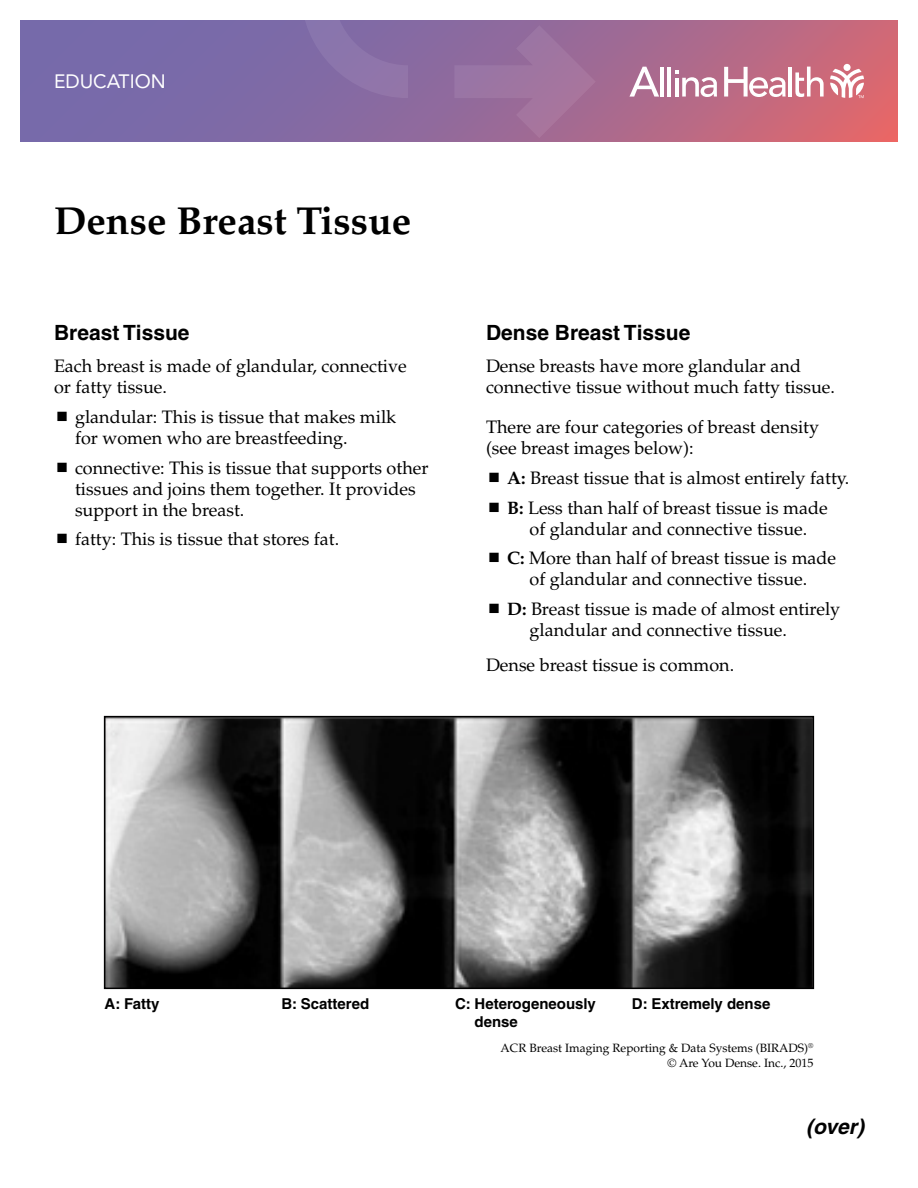
<style>
.page{position:relative;width:918px;height:1188px;background:#fff}
.page>*{position:absolute;margin:0;border:0;box-sizing:border-box;transform-origin:0 0}
.t1{font:700 39px "Palatino";color:#000}
.t2{font:700 21px "Helvetica";color:#000}
.t3{font:italic 700 21px "Helvetica";color:#000}
.t4{font:19.2px "Avenir LT Std";color:#fff}
.t5{font:18px/21px "Palatino";color:#000}
.t6{font:700 15px/18px "Helvetica";color:#000}
.t7{font:12px/15px "Palatino";color:#000;text-align:right}
.s1{font-weight:700}
</style>
<div class="page">
<img style="left:107px;top:719px;width:704px;height:267px">
<div style="left:104px;top:716px;width:710px;height:273px;border:2px solid #000"></div>
<svg style="left:20px;top:20px;width:878px;height:122px;background:#986997"></svg>
<svg style="left:830px;top:69px;width:34px;height:29px"></svg>
<div style="left:844px;top:64px;width:7px;height:7px;background:#fff;border-radius:50%"></div>
<hr style="left:660px;top:67px;width:4px;height:30px;background:#fff">
<hr style="left:667px;top:67px;width:4px;height:30px;background:#fff">
<hr style="left:789px;top:67px;width:3px;height:30px;background:#fff">
<svg style="left:795px;top:67px;width:29px;height:30px"></svg>
<svg style="left:675px;top:71px;width:42px;height:26px"></svg>
<svg style="left:629px;top:67px;width:30px;height:30px"></svg>
<svg style="left:724px;top:67px;width:62px;height:30px"></svg>
<svg style="left:454px;top:25px;width:142px;height:113px;background:#9b6e9c"></svg>
<svg style="left:301px;top:20px;width:127px;height:78px;background:#876ea6"></svg>
<p class="t4" style="left:54px;top:70px;width:113px">EDUCATION</p>
<h1 class="t1" style="left:54px;top:198px;width:359px">Dense Breast Tissue</h1>
<p class="t2" style="left:54px;top:320px;width:137px">Breast Tissue</p>
<p class="t5" style="left:54px;top:356px;width:354px">Each breast is made of glandular, connective or fatty tissue.</p>
<p class="t5" style="left:75px;top:407px;width:323px">glandular: This is tissue that makes milk for women who are breastfeeding.</p>
<p class="t5" style="left:75px;top:457px;width:355px">connective: This is tissue that supports other tissues and joins them together. It provides support in the breast.</p>
<p class="t5" style="left:75px;top:529px;width:266px">fatty: This is tissue that stores fat.</p>
<p class="t2" style="left:486px;top:320px;width:206px">Dense Breast Tissue</p>
<p class="t5" style="left:486px;top:356px;width:351px">Dense breasts have more glandular and connective tissue without much fatty tissue.</p>
<p class="t5" style="left:486px;top:417px;width:335px">There are four categories of breast density (see breast images below):</p>
<p class="t5" style="left:507px;top:463px;width:344px;line-height:29.7px"><span class="s1">A:</span> Breast tissue that is almost entirely fatty.<br><span class="s1">B:</span> Less than half of breast tissue is made</p>
<p class="t5" style="left:507px;top:514px;width:331px;line-height:29.7px;text-align:center">of glandular and connective tissue.<br><span class="s1">C:</span> More than half of breast tissue is made</p>
<p class="t5" style="left:507px;top:565px;width:335px;line-height:29.7px;text-align:center">of glandular and connective tissue.<br><span class="s1">D:</span> Breast tissue is made of almost entirely</p>
<p class="t5" style="left:486px;top:613px;width:303px;line-height:35.1px;text-indent:44px">glandular and connective tissue.<br>Dense breast tissue is common.</p>
<p class="t6" style="left:105px;top:994px;width:56px">A: Fatty</p>
<p class="t6" style="left:281px;top:994px;width:89px">B: Scattered</p>
<p class="t6" style="left:475px;top:994px;width:123px;text-indent:-20px">C: Heterogeneously dense</p>
<p class="t6" style="left:632px;top:994px;width:140px">D: Extremely dense</p>
<p class="t7" style="left:501px;top:1041px;width:314px">ACR Breast Imaging Reporting &amp; Data Systems (BIRADS)<sup>® </sup>© Are You Dense. Inc., 2015</p>
<p class="t3" style="left:806px;top:1114px;width:59px">(over)</p>
</div>
